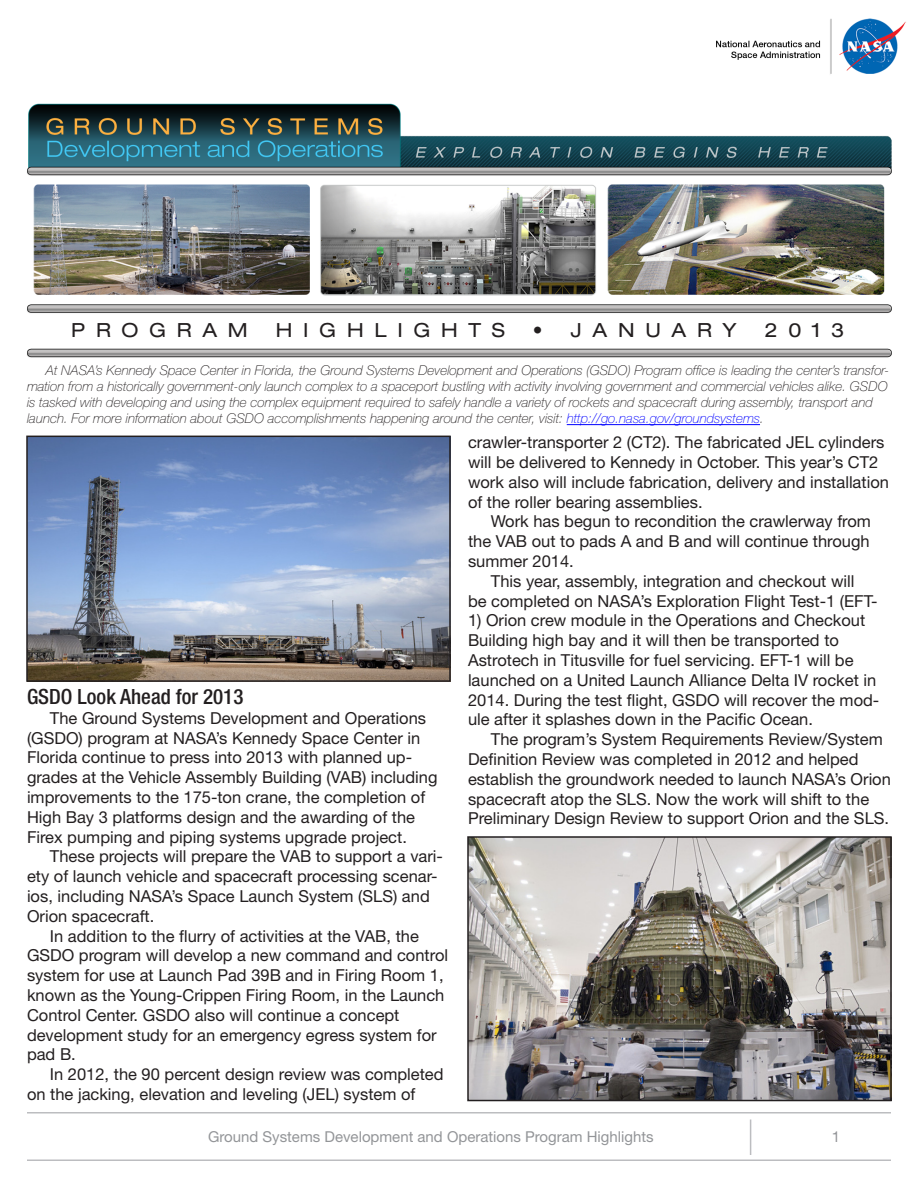
<style>
.page{position:relative;width:918px;height:1188px;background:#fff}
.page>*{position:absolute;margin:0;border:0;box-sizing:border-box;transform-origin:0 0}
.t1{font:500 condensed 21px "Helvetica Neue LT Std";color:#231f20}
.t2{font:expanded 19.5px "Helvetica Neue LT Std";letter-spacing:.55em;color:#231f20}
.t3{font:16.5px/19.8px "Helvetica Neue LT Std";color:#231f20}
.t4{font:15px "Helvetica Neue LT Std";color:#939598}
.Intro_para{font:italic 100 13.5px/16.2px "Helvetica Neue LT Std";color:#231f20}
.s1{color:#00f}
</style>
<div class="page">
<img style="left:27px;top:18px;width:879px;height:340px">
<hr style="left:27px;top:1112px;width:864px;height:2px;background:#bcbdc0">
<hr style="left:27px;top:1160px;width:864px;height:1px;background:#bcbdc0">
<hr style="left:750px;top:1120px;width:1px;height:35px;background:#bcbdc0">
<hr style="left:567px;top:424px;width:193px;height:1px;background:#00f">
<img style="left:29px;top:439px;width:419px;height:240px">
<div style="left:26px;top:436px;width:425px;height:246px;border:2px solid #231f20"></div>
<img style="left:470px;top:839px;width:419px;height:259px">
<div style="left:467px;top:836px;width:425px;height:265px;border:2px solid #231f20"></div>
<p class="t2" style="left:71px;top:319px;width:178px">PROGRAM</p>
<p class="t2" style="left:276px;top:319px;width:231px">HIGHLIGHTS</p>
<p class="t2" style="left:533px;top:319px;width:205px">• JANUARY</p>
<p class="t2" style="left:765px;top:319px;width:81px">2013</p>
<p class="Intro_para" style="left:27px;top:362px;width:864px;text-indent:19px">At NASA’s Kennedy Space Center in Florida, the Ground Systems Development and Operations (GSDO) Program office is leading the center’s transfor&shy;mation from a historically government-only launch complex to a spaceport bustling with activity involving government and commercial vehicles alike. GSDO is tasked with developing and using the complex equipment required to safely handle a variety of rockets and spacecraft during assembly, transport and launch. For more information about GSDO accomplishments happening around the center, visit: <span class="s1">http://go.nasa.gov/groundsystems</span>.</p>
<p class="t1" style="left:27px;top:684px;width:218px">GSDO Look Ahead for 2013</p>
<p class="t3" style="left:27px;top:708px;width:412px;text-indent:23px">The Ground Systems Development and Operations (GSDO) program at NASA’s Kennedy Space Center in Florida continue to press into 2013 with planned up&shy;grades at the Vehicle Assembly Building (VAB) including improvements to the 175-ton crane, the completion of High Bay 3 platforms design and the awarding of the Firex pumping and piping systems upgrade project.</p>
<p class="t3" style="left:27px;top:846px;width:418px;text-indent:23px">These projects will prepare the VAB to support a vari&shy;ety of launch vehicle and spacecraft processing scenar&shy;ios, including NASA’s Space Launch System (SLS) and Orion spacecraft.</p>
<p class="t3" style="left:27px;top:926px;width:423px;text-indent:23px">In addition to the flurry of activities at the VAB, the GSDO program will develop a new command and control system for use at Launch Pad 39B and in Firing Room 1, known as the Young-Crippen Firing Room, in the Launch Control Center. GSDO also will continue a concept development study for an emergency egress system for pad B.</p>
<p class="t3" style="left:27px;top:1064px;width:418px;text-indent:23px">In 2012, the 90 percent design review was completed on the jacking, elevation and leveling (JEL) system of</p>
<p class="t3" style="left:468px;top:432px;width:423px">crawler-transporter 2 (CT2). The fabricated JEL cylinders will be delivered to Kennedy in October. This year’s CT2 work also will include fabrication, delivery and installation of the roller bearing assemblies.</p>
<p class="t3" style="left:468px;top:511px;width:405px;text-align:justify;text-indent:23px">Work has begun to recondition the crawlerway from the VAB out to pads A and B and will continue through summer 2014.</p>
<p class="t3" style="left:468px;top:571px;width:411px;text-align:center">This year, assembly, integration and checkout will<br>be completed on NASA’s Exploration Flight Test-1 (EFT-</p>
<p class="t3" style="left:468px;top:610px;width:413px">1) Orion crew module in the Operations and Checkout Building high bay and it will then be transported to Astrotech in Titusville for fuel servicing. EFT-1 will be launched on a United Launch Alliance Delta IV rocket in 2014. During the test flight, GSDO will recover the mod&shy;ule after it splashes down in the Pacific Ocean.</p>
<p class="t3" style="left:468px;top:729px;width:424px;text-indent:23px">The program’s System Requirements Review/System Definition Review was completed in 2012 and helped establish the groundwork needed to launch NASA’s Orion spacecraft atop the SLS. Now the work will shift to the Preliminary Design Review to support Orion and the SLS.</p>
<p class="t4" style="left:208px;top:1128px;width:447px">Ground Systems Development and Operations Program Highlights</p>
<p class="t4" style="left:832px;top:1128px;width:10px">1</p>
</div>
